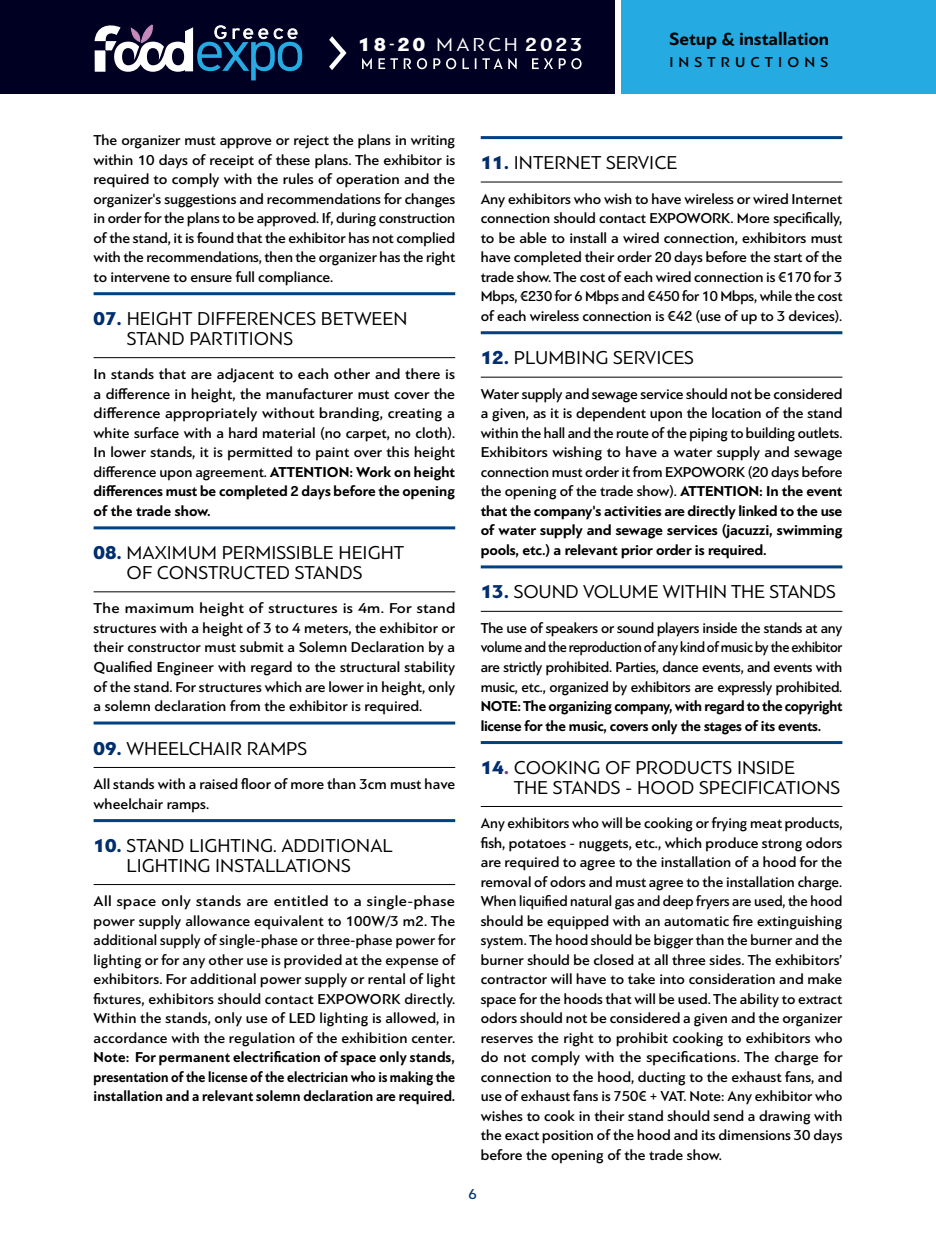
<style>
.page{position:relative;width:936px;height:1234px;background:#fff}
.page>*{position:absolute;margin:0;border:0;box-sizing:border-box;transform-origin:0 0}
.t1{font:19.65px "PF Bague Sans Pro";letter-spacing:.15em;color:#fff;scale:1.06 1}
.t2{font:19.5px/19.5px "PF Bague Sans Pro";color:#000}
.t3{font:700 18.45px "PF Bague Sans Pro";color:#000}
.t4{font:500 15px/19.5px "PF Bague Sans Pro";color:#000;text-align:justify}
.t5{font:500 15px/19.5px "PF Bague Sans Pro";color:#000;text-align:justify;scale:1.05 1}
.t6{font:500 15px/19.5px "PF Bague Sans Pro";color:#000;text-align:justify;scale:1.06 1}
.t7{font:700 15px/19.5px "PF Bague Sans Pro";letter-spacing:-.02em;color:#000;text-align:justify}
.t8{font:500 15px "PF Bague Sans Pro";letter-spacing:.34em;color:#000}
.t9{font:500 15px "PF Bague Sans Pro";color:#00377b}
.s1{font-weight:900}
.s2{font-weight:900;font-size:14.1px}
.s3{font-weight:700}
.s4{font-weight:900;color:#002e6e}
.s5{font-weight:900;color:#6a4975}
</style>
<div class="page">
<div style="left:621px;top:0;width:314px;height:94px;background:#25abe2"></div>
<div style="left:0;top:0;width:614px;height:94px;background:#000023"></div>
<svg style="left:95px;top:24px;width:207px;height:56px"></svg>
<hr style="left:94px;top:292px;width:361px;height:3px;background:#004181">
<hr style="left:94px;top:357px;width:361px;height:1px;background:#000">
<hr style="left:94px;top:526px;width:361px;height:3px;background:#004181">
<hr style="left:94px;top:591px;width:361px;height:1px;background:#000">
<hr style="left:94px;top:721px;width:361px;height:3px;background:#004181">
<hr style="left:94px;top:767px;width:361px;height:1px;background:#000">
<hr style="left:94px;top:818px;width:361px;height:3px;background:#004181">
<hr style="left:94px;top:884px;width:361px;height:1px;background:#000">
<hr style="left:480px;top:136px;width:362px;height:3px;background:#004181">
<hr style="left:480px;top:182px;width:362px;height:1px;background:#000">
<hr style="left:480px;top:331px;width:362px;height:3px;background:#004181">
<hr style="left:480px;top:377px;width:362px;height:1px;background:#000">
<hr style="left:480px;top:565px;width:362px;height:3px;background:#004181">
<hr style="left:480px;top:611px;width:362px;height:1px;background:#000">
<hr style="left:480px;top:740px;width:362px;height:3px;background:#004181">
<hr style="left:480px;top:806px;width:362px;height:1px;background:#000">
<svg style="left:329px;top:36px;width:18px;height:34px"></svg>
<svg style="left:362px;top:58px;width:219px;height:11px"></svg>
<h1 class="t1" style="left:358px;top:33px;width:213px"><span class="s1">18</span><span class="s2">-</span><span class="s1">20</span> MARCH <span class="s3">2023</span></h1>
<p class="t3" style="left:669px;top:28px;width:161px">Setup &amp; installation</p>
<p class="t8" style="left:669px;top:54px;width:160px">INSTRUCTIONS</p>
<p class="t4" style="left:94px;top:130px;width:363px">The organizer must approve or reject the plans in writing within 10 days of receipt of these plans. The exhibitor is required to comply with the rules of operation and the organizer's suggestions and recommendations for changes in order for the plans to be approved. If, during construction of the stand, it is found that the exhibitor has not complied with the recommendations, then the organizer has the right to intervene to ensure full compliance.</p>
<h2 class="t2" style="left:127px;top:309px;width:282px;text-indent:-33px"><span class="s4">07.</span> HEIGHT DIFFERENCES BETWEEN<br>STAND PARTITIONS</h2>
<p class="t4" style="left:94px;top:364px;width:363px">In stands that are adjacent to each other and there is a difference in height, the manufacturer must cover the difference appropriately without branding, creating a white surface with a hard material (no carpet, no cloth).<br>In lower stands, it is permitted to paint over this height difference upon agreement. <span class="s3">ATTENTION: Work on height differences must be completed 2 days before the opening of the trade show.</span></p>
<h2 class="t2" style="left:94px;top:543px;width:312px;text-align:center"><span class="s4">08.</span> MAXIMUM PERMISSIBLE HEIGHT<br>OF CONSTRUCTED STANDS</h2>
<p class="t6" style="left:94px;top:598px;width:343px">The maximum height of structures is 4m. For stand structures with a height of 3 to 4 meters, the exhibitor or their constructor must submit a Solemn Declaration by a Qualified Engineer with regard to the structural stability of the stand. For structures which are lower in height, only a solemn declaration from the exhibitor is required.</p>
<h2 class="t2" style="left:94px;top:738px;width:215px"><span class="s4">09.</span> WHEELCHAIR RAMPS</h2>
<p class="t4" style="left:94px;top:774px;width:363px">All stands with a raised floor of more than 3cm must have wheelchair ramps.</p>
<h2 class="t2" style="left:94px;top:835px;width:300px;text-align:center"><span class="s4">10.</span> STAND LIGHTING. ADDITIONAL<br>LIGHTING INSTALLATIONS</h2>
<p class="t5" style="left:94px;top:891px;width:346px">All space only stands are entitled to a single-phase power supply allowance equivalent to 100W/3 m2. The additional supply of single-phase or three-phase power for lighting or for any other use is provided at the expense of exhibitors. For additional power supply or rental of light fixtures, exhibitors should contact EXPOWORK directly.<br>Within the stands, only use of LED lighting is allowed, in accordance with the regulation of the exhibition center.</p>
<p class="t7" style="left:94px;top:1047px;width:363px">Note: For permanent electrification of space only stands, presentation of the license of the electrician who is making the installation and a relevant solemn declaration are required.</p>
<h2 class="t2" style="left:480px;top:153px;width:198px"><span class="s4">11.</span> INTERNET SERVICE</h2>
<p class="t4" style="left:480px;top:189px;width:363px">Any exhibitors who wish to have wireless or wired Internet connection should contact EXPOWORK. More specifically, to be able to install a wired connection, exhibitors must have completed their order 20 days before the start of the trade show. The cost of each wired connection is €170 for 3<br>Mbps, €230 for 6 Mbps and €450 for 10 Mbps, while the cost of each wireless connection is €42 (use of up to 3 devices).</p>
<h2 class="t2" style="left:480px;top:348px;width:215px"><span class="s4">12.</span> PLUMBING SERVICES</h2>
<p class="t4" style="left:480px;top:384px;width:363px">Water supply and sewage service should not be considered a given, as it is dependent upon the location of the stand within the hall and the route of the piping to building outlets.<br>Exhibitors wishing to have a water supply and sewage connection must order it from EXPOWORK (20 days before the opening of the trade show). <span class="s3">ATTENTION: In the event that the company's activities are directly linked to the use of water supply and sewage services (jacuzzi, swimming pools, etc.) a relevant prior order is required.</span></p>
<h2 class="t2" style="left:480px;top:582px;width:357px"><span class="s4">13.</span> SOUND VOLUME WITHIN THE STANDS</h2>
<p class="t4" style="left:480px;top:618px;width:363px">The use of speakers or sound players inside the stands at any volume and the reproduction of any kind of music by the exhibitor are strictly prohibited. Parties, dance events, and events with music, etc., organized by exhibitors are expressly prohibited.</p>
<p class="t7" style="left:480px;top:696px;width:363px">NOTE: The organizing company, with regard to the copyright license for the music, covers only the stages of its events.</p>
<h2 class="t2" style="left:513px;top:757px;width:328px;text-indent:-33px"><span class="s4">14</span><span class="s5">.</span> COOKING OF PRODUCTS INSIDE<br>THE STANDS - HOOD SPECIFICATIONS</h2>
<p class="t4" style="left:480px;top:813px;width:363px">Any exhibitors who will be cooking or frying meat products, fish, potatoes - nuggets, etc., which produce strong odors are required to agree to the installation of a hood for the removal of odors and must agree to the installation charge.<br>When liquified natural gas and deep fryers are used, the hood should be equipped with an automatic fire extinguishing system. The hood should be bigger than the burner and the burner should be closed at all three sides. The exhibitors’ contractor will have to take into consideration and make space for the hoods that will be used. The ability to extract odors should not be considered a given and the organizer reserves the right to prohibit cooking to exhibitors who do not comply with the specifications. The charge for connection to the hood, ducting to the exhaust fans, and use of exhaust fans is 750€ + VAT. Note: Any exhibitor who wishes to cook in their stand should send a drawing with the exact position of the hood and its dimensions 30 days before the opening of the trade show.</p>
<p class="t9" style="left:468px;top:1184px;width:10px">6</p>
</div>
